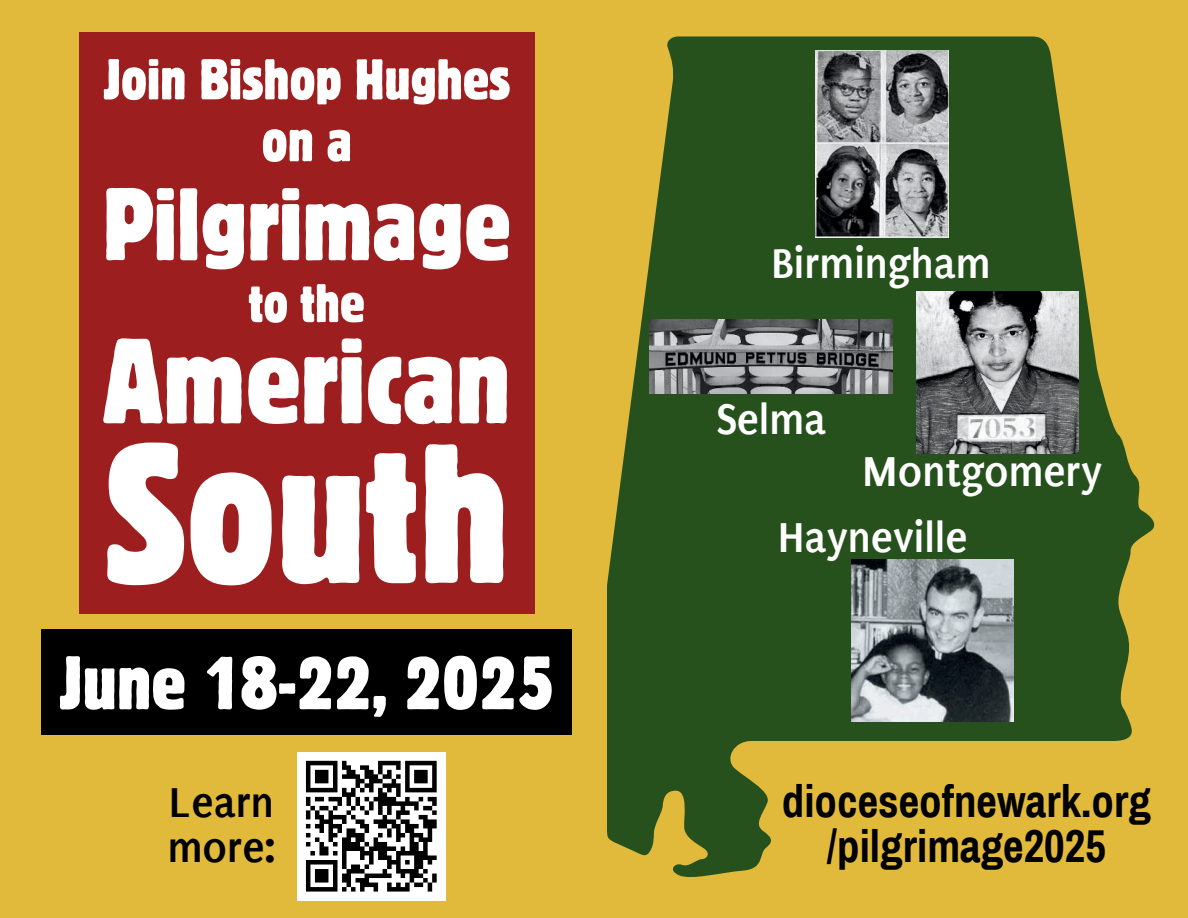
<style>
.page{position:relative;width:1188px;height:918px;background:#e2ba3b}
.page>*{position:absolute;margin:0;border:0;box-sizing:border-box;transform-origin:0 0}
.t1{font:condensed 196.5px "Block W1 G";color:#fff}
.t2{font:condensed 120px "Block W1 G";color:#fff}
.t3{font:condensed 102px "Block W1 G";color:#fff}
.t4{font:condensed 75px "Block W1 G";color:#fff}
.t5{font:condensed 57px/61.8px "Block W1 G";color:#fff;text-align:center}
.t6{font:condensed 54px "Block W1 G";color:#fff}
.t7{font:700 45px/66.4px "Puritan";color:#fff}
.t8{font:700 45px/45px "Archivo Narrow";color:#000;text-align:center}
.t9{font:700 45px/45px "Puritan";color:#000}
</style>
<div class="page">
<div style="left:79px;top:32px;width:455px;height:582px;background:#9c1e1e"></div>
<svg style="left:607px;top:36px;width:548px;height:841px;fill:#26511d"></svg>
<img style="left:816px;top:51px;width:133px;height:187px">
<img style="left:650px;top:319px;width:243px;height:74px">
<img style="left:851px;top:559px;width:162px;height:162px">
<img style="left:917px;top:291px;width:162px;height:162px">
<div style="left:42px;top:629px;width:530px;height:106px;background:#000"></div>
<div style="left:297px;top:752px;width:149px;height:149px;background:#fff"></div>
<svg style="left:305px;top:760px;width:132px;height:132px"></svg>
<p class="t5" style="left:103px;top:48px;width:409px">Join Bishop Hughes on a</p>
<h3 class="t3" style="left:103px;top:158px;width:409px">Pilgrimage</h3>
<p class="t6" style="left:249px;top:268px;width:117px">to the</p>
<h2 class="t2" style="left:103px;top:304px;width:409px">American</h2>
<h1 class="t1" style="left:104px;top:387px;width:407px">South</h1>
<h3 class="t4" style="left:59px;top:634px;width:497px">June 18-22, 2025</h3>
<p class="t7" style="left:771px;top:230px;width:221px">Birmingham</p>
<p class="t7" style="left:716px;top:387px;width:111px">Selma</p>
<p class="t7" style="left:778px;top:439px;width:326px;text-indent:84px">Montgomery<br>Hayneville</p>
<p class="t9" style="left:168px;top:780px;width:109px">Learn more:</p>
<p class="t8" style="left:782px;top:779px;width:371px">dioceseofnewark.org /pilgrimage2025</p>
</div>
